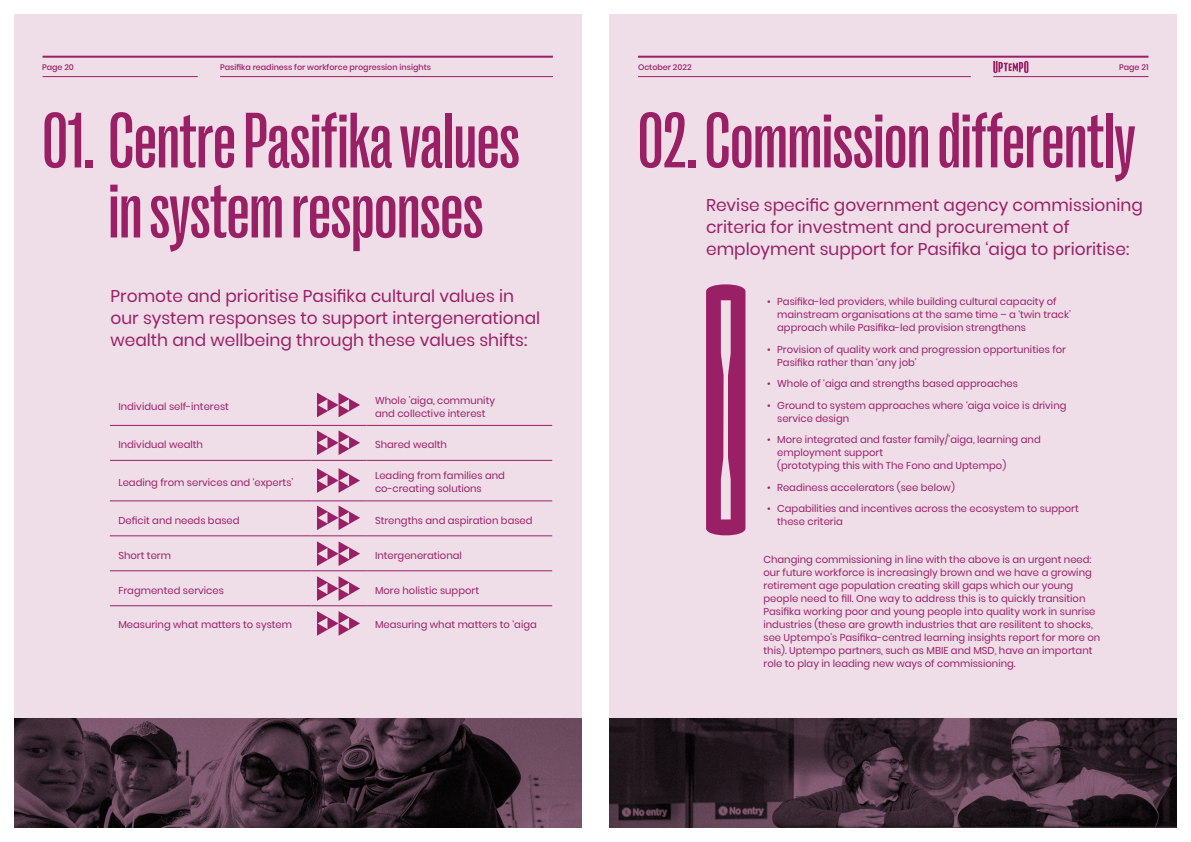
<style>
.page{position:relative;width:1191px;height:842px;background:#fff}
.page>*{position:absolute;margin:0;border:0;box-sizing:border-box;transform-origin:0 0}
.t1{font:500 80px/70px "PP Right Grotesk Tight";color:#9a2066;text-align:center}
.t2{font:17px/22px "Poppins";color:#9a2066}
.t3{font:10px/13px "Poppins";color:#9a2066}
.t4{font:500 8px "Poppins";color:#9a2066}
</style>
<div class="page">
<div style="left:14px;top:14px;width:567px;height:814px;background:#efdde8"></div>
<hr style="left:43px;top:56px;width:510px;height:2px;background:#9a2066">
<hr style="left:220px;top:76px;width:333px;height:1px;background:#9a2066">
<hr style="left:43px;top:76px;width:155px;height:1px;background:#9a2066">
<div style="left:609px;top:14px;width:567px;height:814px;background:#efdde8"></div>
<hr style="left:638px;top:56px;width:510px;height:2px;background:#9a2066">
<hr style="left:638px;top:76px;width:332px;height:1px;background:#9a2066">
<hr style="left:993px;top:76px;width:155px;height:1px;background:#9a2066">
<svg style="left:993px;top:61px;width:35px;height:12px"></svg>
<hr style="left:110px;top:425px;width:201px;height:1px;background:#9a2066">
<hr style="left:311px;top:425px;width:55px;height:1px;background:#9a2066">
<hr style="left:366px;top:425px;width:186px;height:1px;background:#9a2066">
<hr style="left:110px;top:460px;width:201px;height:1px;background:#9a2066">
<hr style="left:311px;top:460px;width:55px;height:1px;background:#9a2066">
<hr style="left:366px;top:460px;width:186px;height:1px;background:#9a2066">
<hr style="left:110px;top:501px;width:201px;height:1px;background:#9a2066">
<hr style="left:311px;top:501px;width:55px;height:1px;background:#9a2066">
<hr style="left:366px;top:501px;width:186px;height:1px;background:#9a2066">
<hr style="left:110px;top:536px;width:201px;height:1px;background:#9a2066">
<hr style="left:311px;top:536px;width:55px;height:1px;background:#9a2066">
<hr style="left:366px;top:536px;width:186px;height:1px;background:#9a2066">
<hr style="left:110px;top:570px;width:201px;height:1px;background:#9a2066">
<hr style="left:311px;top:570px;width:55px;height:1px;background:#9a2066">
<hr style="left:366px;top:570px;width:186px;height:1px;background:#9a2066">
<hr style="left:110px;top:605px;width:201px;height:1px;background:#9a2066">
<hr style="left:311px;top:605px;width:55px;height:1px;background:#9a2066">
<hr style="left:366px;top:605px;width:186px;height:1px;background:#9a2066">
<svg style="left:317px;top:393px;width:43px;height:24px"></svg>
<svg style="left:317px;top:430px;width:43px;height:25px"></svg>
<svg style="left:317px;top:468px;width:43px;height:25px"></svg>
<svg style="left:317px;top:505px;width:43px;height:25px"></svg>
<svg style="left:317px;top:541px;width:43px;height:25px"></svg>
<svg style="left:317px;top:576px;width:43px;height:25px"></svg>
<svg style="left:317px;top:611px;width:43px;height:25px"></svg>
<svg style="left:14px;top:718px;width:567px;height:110px;background:#432f3b"></svg>
<svg style="left:706px;top:284px;width:39px;height:252px"></svg>
<svg style="left:609px;top:718px;width:567px;height:110px;background:#382731"></svg>
<p class="t4" style="left:42px;top:62px;width:33px">Page 20</p>
<p class="t4" style="left:220px;top:62px;width:212px">Pasifika readiness for workforce progression insights</p>
<p class="t4" style="left:638px;top:62px;width:55px">October 2022</p>
<p class="t4" style="left:1119px;top:62px;width:31px">Page 21</p>
<h1 class="t1" style="left:43px;top:106px;width:479px">01. Centre Pasifika values in system responses</h1>
<h1 class="t1" style="left:638px;top:106px;width:499px">02. Commission differently</h1>
<h2 class="t2" style="left:706px;top:194px;width:438px">Revise specific government agency commissioning criteria for investment and procurement of employment support for Pasifika ‘aiga to prioritise:</h2>
<h2 class="t2" style="left:111px;top:285px;width:431px">Promote and prioritise Pasifika cultural values in our system responses to support intergenerational wealth and wellbeing through these values shifts:</h2>
<p class="t3" style="left:777px;top:295px;width:295px;text-indent:-10px">• Pasifika-led providers, while building cultural capacity of mainstream organisations at the same time – a ‘twin track’ approach while Pasifika-led provision strengthens</p>
<p class="t3" style="left:777px;top:343px;width:290px;text-indent:-10px">• Provision of quality work and progression opportunities for<br>Pasifika rather than ‘any job’</p>
<p class="t3" style="left:767px;top:377px;width:252px">• Whole of ‘aiga and strengths based approaches</p>
<p class="t3" style="left:777px;top:399px;width:291px;text-indent:-10px">• Ground to system approaches where ‘aiga voice is driving service design</p>
<p class="t3" style="left:777px;top:433px;width:265px;text-indent:-10px">• More integrated and faster family/’aiga, learning and employment support<br>(prototyping this with The Fono and Uptempo)</p>
<p class="t3" style="left:767px;top:481px;width:189px">• Readiness accelerators (see below)</p>
<p class="t3" style="left:777px;top:502px;width:303px;text-indent:-10px">• Capabilities and incentives across the ecosystem to support these criteria</p>
<p class="t3" style="left:118px;top:400px;width:112px">Individual self-interest</p>
<p class="t3" style="left:375px;top:394px;width:122px">Whole ’aiga, community and collective interest</p>
<p class="t3" style="left:118px;top:438px;width:86px">Individual wealth</p>
<p class="t3" style="left:375px;top:438px;width:74px">Shared wealth</p>
<p class="t3" style="left:118px;top:476px;width:176px">Leading from services and ‘experts’</p>
<p class="t3" style="left:375px;top:469px;width:131px">Leading from families and co-creating solutions</p>
<p class="t3" style="left:118px;top:514px;width:123px">Deficit and needs based</p>
<p class="t3" style="left:375px;top:514px;width:159px">Strengths and aspiration based</p>
<p class="t3" style="left:118px;top:549px;width:54px">Short term</p>
<p class="t3" style="left:375px;top:549px;width:88px">Intergenerational</p>
<p class="t3" style="left:118px;top:583px;width:107px">Fragmented services</p>
<p class="t3" style="left:375px;top:583px;width:106px">More holistic support</p>
<p class="t3" style="left:118px;top:618px;width:175px">Measuring what matters to system</p>
<p class="t3" style="left:375px;top:618px;width:163px">Measuring what matters to ‘aiga</p>
<p class="t3" style="left:763px;top:553px;width:338px">Changing commissioning in line with the above is an urgent need: our future workforce is increasingly brown and we have a growing retirement age population creating skill gaps which our young people need to fill. One way to address this is to quickly transition Pasifika working poor and young people into quality work in sunrise industries (these are growth industries that are resilitent to shocks, see Uptempo’s Pasifika-centred learning insights report for more on this). Uptempo partners, such as MBIE and MSD, have an important role to play in leading new ways of commissioning.</p>
</div>
